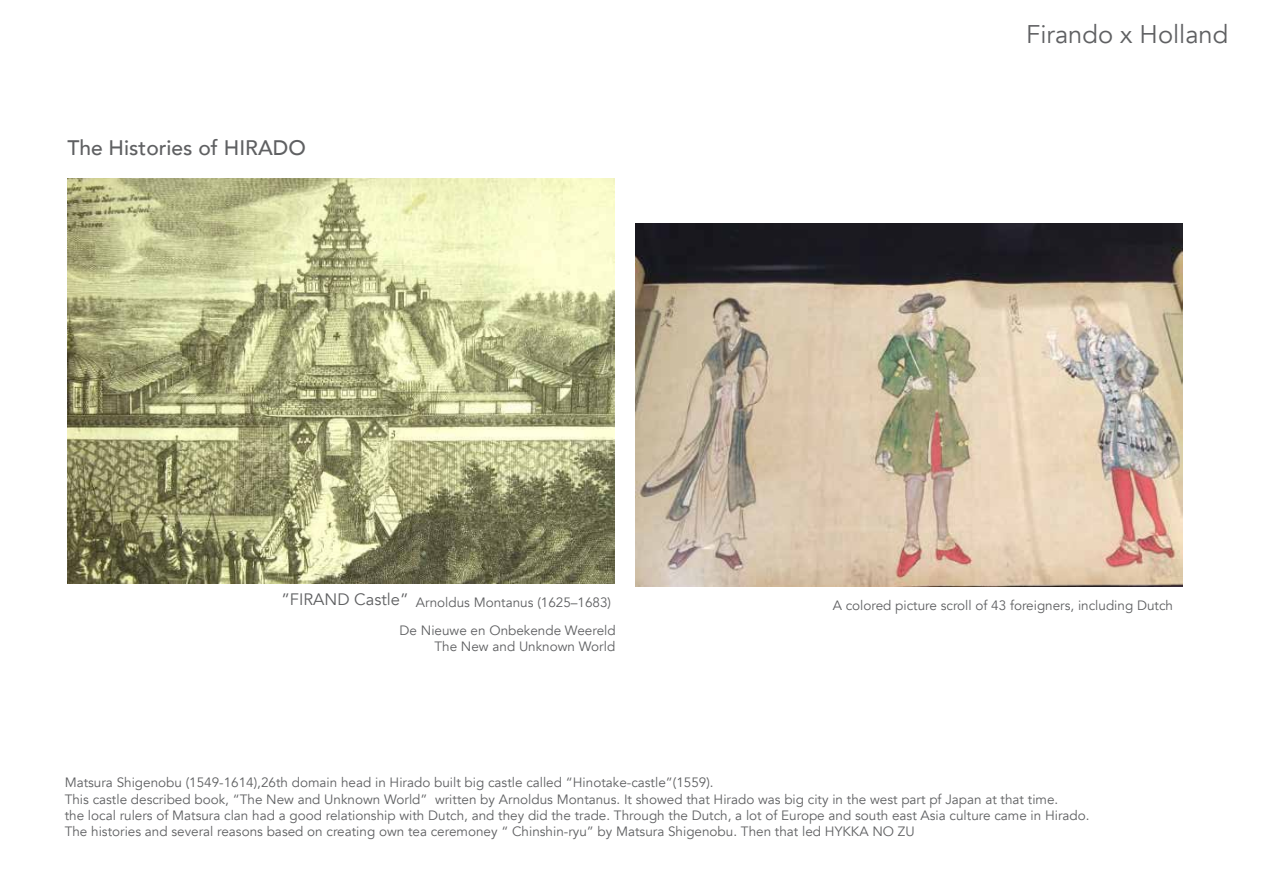
<style>
.page{position:relative;width:1263px;height:893px;background:#fff}
.page>*{position:absolute;margin:0;border:0;box-sizing:border-box;transform-origin:0 0}
.t1{font:25.5px "Avenir";color:#5f6062}
.t2{font:500 21px "Avenir";color:#5f6062}
.t3{font:16.5px "Avenir";color:#5f6062}
.t4{font:13.5px/16.2px "Avenir";color:#5f6062}
</style>
<div class="page">
<img style="left:67px;top:179px;width:547px;height:405px">
<img style="left:635px;top:223px;width:547px;height:364px">
<h2 class="t2" style="left:67px;top:129px;width:240px">The Histories of HIRADO</h2>
<p class="t3" style="left:281px;top:589px;width:129px">”FIRAND Castle”</p>
<p class="t4" style="left:400px;top:589px;width:218px;line-height:28px;text-indent:16px">Arnoldus Montanus (1625–1683)<br>De Nieuwe en Onbekende Weereld</p>
<p class="t4" style="left:434px;top:639px;width:182px">The New and Unknown World</p>
<h1 class="t1" style="left:1026px;top:19px;width:204px">Firando x Holland</h1>
<p class="t4" style="left:833px;top:597px;width:342px">A colored picture scroll of 43 foreigners, including Dutch</p>
<p class="t4" style="left:65px;top:775px;width:1026px">Matsura Shigenobu (1549-1614),26th domain head in Hirado built big castle called “Hinotake-castle”(1559).<br>This castle described book, “The New and Unknown World” written by Arnoldus Montanus. It showed that Hirado was big city in the west part pf Japan at that time.<br>the local rulers of Matsura clan had a good relationship with Dutch, and they did the trade. Through the Dutch, a lot of Europe and south east Asia culture came in Hirado.<br>The histories and several reasons based on creating own tea ceremoney “ Chinshin-ryu” by Matsura Shigenobu. Then that led HYKKA NO ZU</p>
</div>
